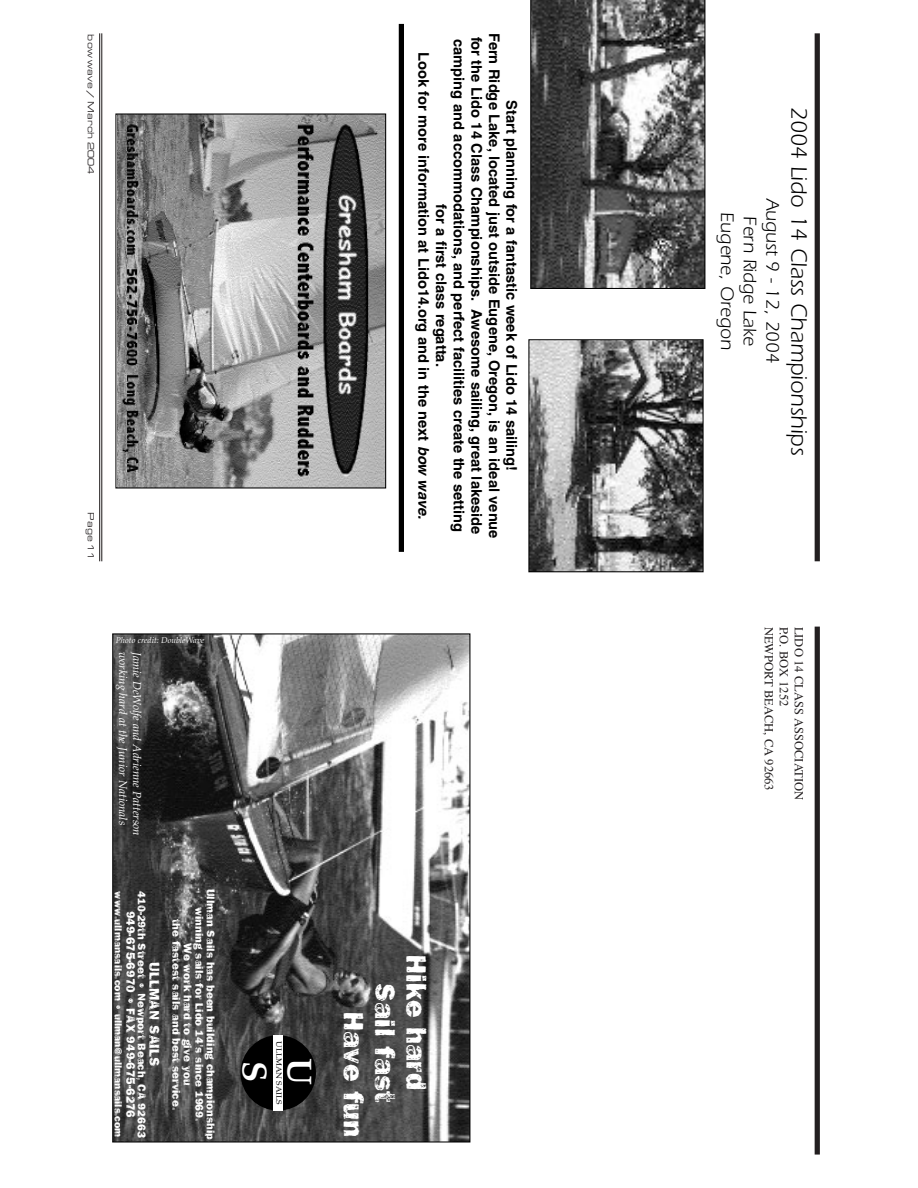
<style>
.page{position:relative;width:918px;height:1188px;background:#fff}
.page>*{position:absolute;margin:0;border:0;box-sizing:border-box;transform-origin:0 0}
.t1{font:700 34.5px "Palatino";color:#fff}
.t2{font:29.4px "Frankie";color:#fff}
.t3{font:23.1px "Itc Eras";color:#000}
.t4{font:18.9px "Itc Eras";color:#000}
.t5{font:700 14.7px/17.5px "Helvetica";color:#000;text-align:center}
.t6{font:14.7px "Frankie";color:#fff}
.t7{font:12.6px "Times";color:#231f20}
.t8{font:12.6px "Frankie";color:#fff}
.t9{font:11.55px/11.6px "Frankie";color:#fff;text-align:center}
.t10{font:italic 11.55px "Palatino";color:#fff}
.t11{font:10.5px "Frankie";color:#fff}
.t12{font:9.45px "Eurostile Extended Roman DTC";color:#231f20}
.t13{font:italic 8.4px "Palatino";color:#fff}
.t14{font:7.5px "Palatino";color:#000;scale:1.11 1}
.s1{font-style:italic}
</style>
<div class="page">
<hr style="left:101px;top:33px;width:1px;height:528px;background:#231f20">
<hr style="left:99px;top:33px;width:1px;height:528px;background:#231f20">
<div style="left:815px;top:33px;width:5px;height:528px;background:#231f20"></div>
<img style="left:117px;top:115px;width:267px;height:372px">
<div style="left:115px;top:113px;width:271px;height:376px;border:1px solid #000"></div>
<div style="left:399px;top:24px;width:5px;height:528px;background:#000"></div>
<img style="left:530px;top:341px;width:172px;height:229px">
<div style="left:528px;top:339px;width:176px;height:233px;border:1px solid #000"></div>
<svg style="left:530px;top:0;width:175px;height:289px"></svg>
<div style="left:815px;top:627px;width:5px;height:528px;background:#231f20"></div>
<img style="left:114px;top:635px;width:354px;height:506px">
<div style="left:241px;top:1035px;width:75px;height:76px;background:#000;border-radius:50%"></div>
<div style="left:273px;top:1035px;width:10px;height:75px;background:#fff"></div>
<p class="t12" style="left:94px;top:34px;width:141px;rotate:90deg">bow wave / March 2004</p>
<p class="t12" style="left:94px;top:512px;width:49px;rotate:90deg">Page 11</p>
<p class="t13" style="left:116px;top:637px;width:90px">Photo credit: DoubleWave</p>
<p class="t10" style="left:128px;top:652px;width:175px;rotate:90deg">working hard at the Junior Nationals</p>
<p class="t10" style="left:142px;top:652px;width:185px;rotate:90deg">Jamie DeWolfe and Adrienne Patterson</p>
<p class="t9" style="left:147px;top:891px;width:248px;rotate:90deg">410-29th Street • Newport Beach, CA 92663</p>
<p class="t11" style="left:122px;top:891px;width:247px;rotate:90deg">www.ullmansails.com • ullman@ullmansails.com</p>
<p class="t8" style="left:135px;top:911px;width:209px;rotate:90deg">949-675-6970 • FAX 949-675-6276</p>
<p class="t6" style="left:159px;top:962px;width:106px;rotate:90deg">ULLMAN SAILS</p>
<p class="t9" style="left:216px;top:889px;width:253px;rotate:90deg">Ullman Sails has been building championship winning sails for Lido 14's since 1969.<br>We work hard to give you<br>the fastest sails and best service.</p>
<p class="t14" style="left:282px;top:1041px;width:59px;rotate:90deg">ULLMAN SAILS</p>
<h1 class="t1" style="left:268px;top:1061px;width:23px;rotate:90deg">S</h1>
<h1 class="t1" style="left:313px;top:1058px;width:28px;rotate:90deg">U</h1>
<p class="t5" style="left:519px;top:33px;width:507px;rotate:90deg">Start planning for a fantastic week of Lido 14 sailing!<br>Fern Ridge Lake, located just outside Eugene, Oregon, is an ideal venue for the Lido 14 Class Championships. Awesome sailing, great lakeside camping and accommodations, and perfect facilities create the setting for a first class regatta.<br>Look for more information at Lido14.org and in the next <span class="s1">bow wave.</span></p>
<h2 class="t2" style="left:364px;top:1011px;width:128px;rotate:90deg">Have fun</h2>
<h2 class="t2" style="left:395px;top:983px;width:121px;rotate:90deg">Sail fast</h2>
<h2 class="t2" style="left:427px;top:954px;width:137px;rotate:90deg">Hike hard</h2>
<h3 class="t3" style="left:807px;top:107px;width:350px;rotate:90deg">2004 Lido 14 Class Championships</h3>
<p class="t4" style="left:779px;top:199px;width:166px;rotate:90deg">August 9 - 12, 2004</p>
<p class="t4" style="left:734px;top:212px;width:139px;rotate:90deg">Eugene, Oregon</p>
<p class="t4" style="left:757px;top:216px;width:131px;rotate:90deg">Fern Ridge Lake</p>
<p class="t7" style="left:774px;top:627px;width:166px;rotate:90deg">NEWPORT BEACH, CA 92663</p>
<p class="t7" style="left:789px;top:627px;width:81px;rotate:90deg">P.O. BOX 1252</p>
<p class="t7" style="left:804px;top:627px;width:175px;rotate:90deg">LIDO 14 CLASS ASSOCIATION</p>
</div>
